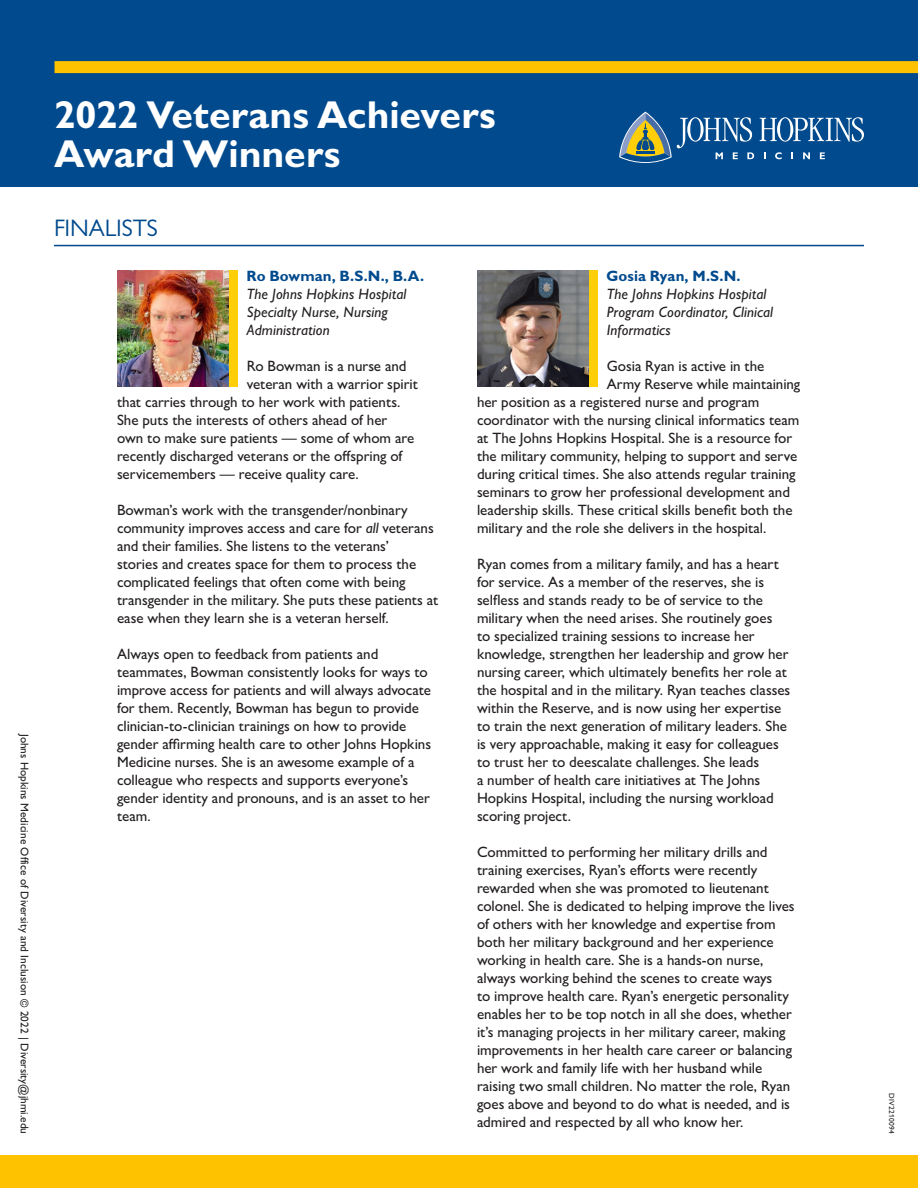
<style>
.page{position:relative;width:918px;height:1188px;background:#fff}
.page>*{position:absolute;margin:0;border:0;box-sizing:border-box;transform-origin:0 0}
.t1{font:700 39px/39px "Gill Sans MT Std";letter-spacing:-.005em;color:#fff}
.T10_5_SA{font:24px "Gill Sans MT Std";letter-spacing:-.005em;color:#004a8d}
.T10_5_SA-2{font:500 15px/18px "Gill Sans MT Std";letter-spacing:-.005em;color:#231f20}
.T10_5_SB__SA{font:500 15px "Gill Sans MT Std";letter-spacing:-.005em;color:#231f20}
.Job_description{font:italic 500 15px/18px "Gill Sans MT Std";letter-spacing:.01em;color:#231f20}
.Name{font:700 15px "Gill Sans MT Std";color:#004a8d}
.t2{font:500 11.25px "Gill Sans MT Std";color:#231f20}
.t3{font:500 7.5px "Gill Sans MT Std";letter-spacing:.03em;color:#231f20}
.s1{font-style:italic}
</style>
<div class="page">
<div style="left:0;top:0;width:918px;height:186px;background:#004a8d"></div>
<div style="left:55px;top:61px;width:863px;height:12px;background:#fec200"></div>
<svg style="left:764px;top:152px;width:2px;height:7px"></svg>
<svg style="left:775px;top:152px;width:7px;height:7px"></svg>
<svg style="left:791px;top:152px;width:2px;height:7px"></svg>
<svg style="left:803px;top:152px;width:7px;height:7px"></svg>
<svg style="left:820px;top:152px;width:5px;height:7px"></svg>
<svg style="left:760px;top:117px;width:104px;height:25px"></svg>
<svg style="left:619px;top:112px;width:135px;height:51px"></svg>
<div style="left:0;top:1155px;width:918px;height:33px;background:#fec200"></div>
<hr style="left:54px;top:245px;width:810px;height:1px;background:#004a8d">
<img style="left:117px;top:270px;width:112px;height:116px">
<div style="left:229px;top:270px;width:9px;height:116px;background:#fece08"></div>
<img style="left:477px;top:270px;width:112px;height:116px">
<div style="left:589px;top:270px;width:9px;height:116px;background:#fece08"></div>
<p class="t2" style="left:31px;top:734px;width:402px;rotate:90deg">Johns Hopkins Medicine Office of Diversity and Inclusion © 2022 | Diversity@jhmi.edu</p>
<h1 class="t1" style="left:54px;top:95px;width:443px">2022 Veterans Achievers<br>Award Winners</h1>
<p class="T10_5_SA" style="left:54px;top:214px;width:105px">FINALISTS</p>
<p class="Name" style="left:247px;top:267px;width:179px">Ro Bowman, B.S.N., B.A.</p>
<p class="Job_description" style="left:247px;top:285px;width:161px">The Johns Hopkins Hospital</p>
<p class="Job_description" style="left:247px;top:303px;width:143px">Specialty Nurse, Nursing<br>Administration</p>
<p class="T10_5_SB__SA" style="left:247px;top:357px;width:161px">Ro Bowman is a nurse and</p>
<p class="T10_5_SB__SA" style="left:247px;top:375px;width:173px">veteran with a warrior spirit</p>
<p class="T10_5_SB__SA" style="left:117px;top:393px;width:285px">that carries through to her work with patients.</p>
<p class="T10_5_SB__SA" style="left:117px;top:411px;width:272px">She puts the interests of others ahead of her</p>
<p class="T10_5_SB__SA" style="left:117px;top:429px;width:299px">own to make sure patients — some of whom are</p>
<p class="T10_5_SB__SA" style="left:117px;top:447px;width:287px">recently discharged veterans or the offspring of</p>
<p class="T10_5_SB__SA" style="left:117px;top:465px;width:243px">servicemembers — receive quality care.</p>
<p class="T10_5_SA-2" style="left:117px;top:501px;width:323px">Bowman’s work with the transgender/nonbinary community improves access and care for <span class="s1">all</span> veterans and their families. She listens to the veterans’<br>stories and creates space for them to process the complicated feelings that often come with being transgender in the military. She puts these patients at ease when they learn she is a veteran herself.</p>
<p class="T10_5_SA-2" style="left:117px;top:645px;width:316px">Always open to feedback from patients and teammates, Bowman consistently looks for ways to improve access for patients and will always advocate for them. Recently, Bowman has begun to provide clinician-to-clinician trainings on how to provide gender affirming health care to other Johns Hopkins Medicine nurses. She is an awesome example of a colleague who respects and supports everyone’s gender identity and pronouns, and is an asset to her team.</p>
<p class="Name" style="left:607px;top:267px;width:135px">Gosia Ryan, M.S.N.</p>
<p class="Job_description" style="left:607px;top:285px;width:161px">The Johns Hopkins Hospital</p>
<p class="Job_description" style="left:607px;top:303px;width:168px">Program Coordinator, Clinical<br>Informatics</p>
<p class="T10_5_SB__SA" style="left:607px;top:357px;width:159px">Gosia Ryan is active in the</p>
<p class="T10_5_SB__SA" style="left:607px;top:375px;width:195px">Army Reserve while maintaining</p>
<p class="T10_5_SB__SA" style="left:477px;top:393px;width:284px">her position as a registered nurse and program</p>
<p class="T10_5_SB__SA" style="left:477px;top:411px;width:324px">coordinator with the nursing clinical informatics team</p>
<p class="T10_5_SB__SA" style="left:477px;top:429px;width:317px">at The Johns Hopkins Hospital. She is a resource for</p>
<p class="T10_5_SB__SA" style="left:477px;top:447px;width:322px">the military community, helping to support and serve</p>
<p class="T10_5_SB__SA" style="left:477px;top:465px;width:320px">during critical times. She also attends regular training</p>
<p class="T10_5_SB__SA" style="left:477px;top:483px;width:314px">seminars to grow her professional development and</p>
<p class="T10_5_SB__SA" style="left:477px;top:501px;width:317px">leadership skills. These critical skills benefit both the</p>
<p class="T10_5_SB__SA" style="left:477px;top:519px;width:291px">military and the role she delivers in the hospital.</p>
<p class="T10_5_SA-2" style="left:477px;top:555px;width:315px">Ryan comes from a military family, and has a heart for service. As a member of the reserves, she is selfless and stands ready to be of service to the military when the need arises. She routinely goes<br>to specialized training sessions to increase her knowledge, strengthen her leadership and grow her nursing career, which ultimately benefits her role at the hospital and in the military. Ryan teaches classes within the Reserve, and is now using her expertise to train the next generation of military leaders. She is very approachable, making it easy for colleagues to trust her to deescalate challenges. She leads<br>a number of health care initiatives at The Johns Hopkins Hospital, including the nursing workload scoring project.</p>
<p class="T10_5_SA-2" style="left:477px;top:843px;width:319px">Committed to performing her military drills and training exercises, Ryan’s efforts were recently rewarded when she was promoted to lieutenant colonel. She is dedicated to helping improve the lives of others with her knowledge and expertise from both her military background and her experience working in health care. She is a hands-on nurse, always working behind the scenes to create ways<br>to improve health care. Ryan’s energetic personality enables her to be top notch in all she does, whether it’s managing projects in her military career, making improvements in her health care career or balancing her work and family life with her husband while raising two small children. No matter the role, Ryan goes above and beyond to do what is needed, and is admired and respected by all who know her.</p>
<p class="t3" style="left:896px;top:1093px;width:42px;rotate:90deg">DIV2210094</p>
</div>
